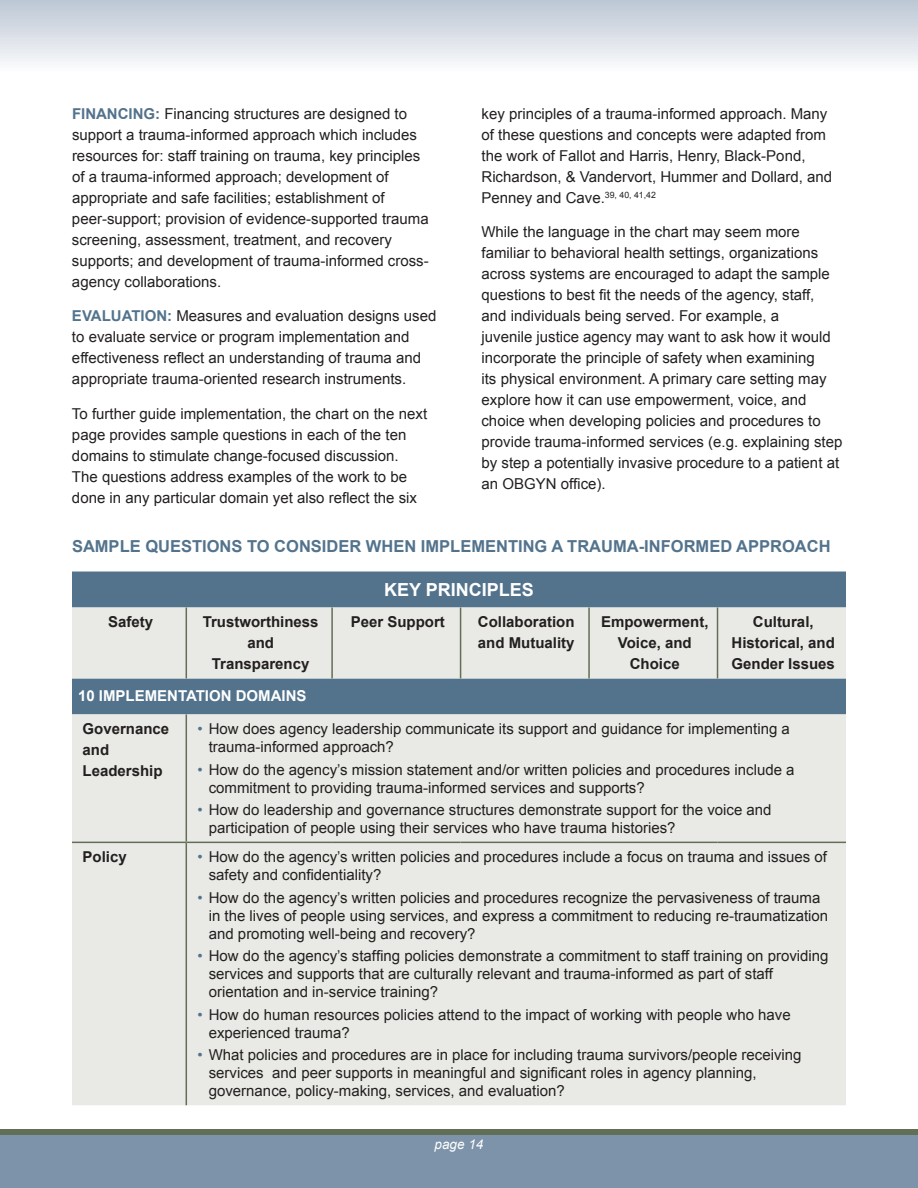
<style>
.page{position:relative;width:918px;height:1188px;background:#fff}
.page>*{position:absolute;margin:0;border:0;box-sizing:border-box;transform-origin:0 0}
.t1{font:700 18px "Arial";color:#fff}
.t2{font:700 16.5px "Arial";color:#53738d}
.t3{font:15px/18px "Arial";color:#231f20}
.t4{font:700 15px/21px "Arial";color:#231f20}
.t5{font:700 15px "Arial";color:#fff}
.t6{font:italic 13.5px "Arial";color:#fff}
.s1{font-weight:700;color:#53738d}
.s2{color:#53738d}
</style>
<div class="page">
<div style="left:0;top:1130px;width:918px;height:58px;background:linear-gradient(to right,#616f56,#616f56)"></div>
<div style="left:0;top:1136px;width:918px;height:52px;background:#7c93a9"></div>
<div style="left:0;top:0;width:918px;height:72px;background:linear-gradient(to bottom,#bcc6d4,#fbfbfc)"></div>
<div style="left:72px;top:572px;width:774px;height:36px;background:#53738d"></div>
<svg style="left:72px;top:608px;width:774px;height:497px;background:#dee0de"></svg>
<hr style="left:186px;top:608px;width:1px;height:70px;background:#616f56">
<hr style="left:331px;top:608px;width:2px;height:70px;background:#616f56">
<hr style="left:460px;top:608px;width:1px;height:70px;background:#616f56">
<hr style="left:588px;top:608px;width:2px;height:70px;background:#616f56">
<hr style="left:717px;top:608px;width:1px;height:70px;background:#616f56">
<hr style="left:186px;top:714px;width:1px;height:128px;background:#616f56">
<hr style="left:72px;top:842px;width:114px;height:1px;background:#616f56">
<hr style="left:186px;top:842px;width:146px;height:1px;background:#616f56">
<hr style="left:186px;top:843px;width:1px;height:262px;background:#616f56">
<hr style="left:332px;top:842px;width:129px;height:1px;background:#616f56">
<hr style="left:461px;top:842px;width:128px;height:1px;background:#616f56">
<hr style="left:589px;top:842px;width:129px;height:1px;background:#616f56">
<hr style="left:718px;top:842px;width:128px;height:1px;background:#616f56">
<p class="t3" style="left:72px;top:105px;width:337px"><span class="s1">FINANCING:</span> Financing structures are designed to</p>
<p class="t3" style="left:482px;top:105px;width:347px">key principles of a trauma-informed approach. Many</p>
<p class="t3" style="left:72px;top:126px;width:347px">support a trauma-informed approach which includes</p>
<p class="t3" style="left:482px;top:126px;width:346px">of these questions and concepts were adapted from</p>
<p class="t3" style="left:72px;top:147px;width:350px">resources for: staff training on trauma, key principles</p>
<p class="t3" style="left:482px;top:147px;width:326px">the work of Fallot and Harris, Henry, Black-Pond,</p>
<p class="t3" style="left:72px;top:168px;width:318px">of a trauma-informed approach; development of</p>
<p class="t3" style="left:482px;top:168px;width:352px">Richardson, &amp; Vandervort, Hummer and Dollard, and</p>
<p class="t3" style="left:72px;top:189px;width:314px">appropriate and safe facilities; establishment of</p>
<p class="t3" style="left:482px;top:189px;width:176px">Penney and Cave.<sup>39,</sup> <sup>40,</sup> <sup>41,42</sup></p>
<p class="t3" style="left:72px;top:210px;width:358px">peer-support; provision of evidence-supported trauma</p>
<p class="t3" style="left:481px;top:223px;width:320px">While the language in the chart may seem more</p>
<p class="t3" style="left:72px;top:231px;width:322px">screening, assessment, treatment, and recovery</p>
<p class="t3" style="left:481px;top:244px;width:338px">familiar to behavioral health settings, organizations</p>
<p class="t3" style="left:72px;top:252px;width:358px">supports; and development of trauma-informed cross-</p>
<p class="t3" style="left:481px;top:265px;width:350px">across systems are encouraged to adapt the sample</p>
<p class="t3" style="left:72px;top:273px;width:151px">agency collaborations.</p>
<p class="t3" style="left:481px;top:286px;width:334px">questions to best fit the needs of the agency, staff,</p>
<p class="t3" style="left:72px;top:307px;width:366px"><span class="s1">EVALUATION:</span> Measures and evaluation designs used</p>
<p class="t3" style="left:481px;top:307px;width:299px">and individuals being served. For example, a</p>
<p class="t3" style="left:72px;top:328px;width:339px">to evaluate service or program implementation and</p>
<p class="t3" style="left:481px;top:328px;width:351px">juvenile justice agency may want to ask how it would</p>
<p class="t3" style="left:72px;top:349px;width:351px">effectiveness reflect an understanding of trauma and</p>
<p class="t3" style="left:481px;top:349px;width:335px">incorporate the principle of safety when examining</p>
<p class="t3" style="left:72px;top:370px;width:336px">appropriate trauma-oriented research instruments.</p>
<p class="t3" style="left:481px;top:369px;width:347px;line-height:21px">its physical environment. A primary care setting may explore how it can use empowerment, voice, and</p>
<p class="t3" style="left:72px;top:405px;width:357px">To further guide implementation, the chart on the next</p>
<p class="t3" style="left:481px;top:412px;width:341px">choice when developing policies and procedures to</p>
<p class="t3" style="left:72px;top:426px;width:336px">page provides sample questions in each of the ten</p>
<p class="t3" style="left:481px;top:433px;width:362px">provide trauma-informed services (e.g. explaining step</p>
<p class="t3" style="left:72px;top:447px;width:328px">domains to stimulate change-focused discussion.</p>
<p class="t3" style="left:481px;top:454px;width:359px">by step a potentially invasive procedure to a patient at</p>
<p class="t3" style="left:72px;top:468px;width:337px">The questions address examples of the work to be</p>
<p class="t3" style="left:481px;top:475px;width:126px">an OBGYN office).</p>
<p class="t3" style="left:72px;top:489px;width:347px">done in any particular domain yet also reflect the six</p>
<h3 class="t2" style="left:72px;top:535px;width:760px">SAMPLE QUESTIONS TO CONSIDER WHEN IMPLEMENTING A TRAUMA-INFORMED APPROACH</h3>
<p class="t1" style="left:384px;top:578px;width:151px">KEY PRINCIPLES</p>
<p class="t4" style="left:108px;top:612px;width:47px">Safety</p>
<p class="t4" style="left:203px;top:612px;width:117px">Trustworthiness</p>
<p class="t4" style="left:351px;top:612px;width:96px">Peer Support</p>
<p class="t4" style="left:478px;top:612px;width:98px">Collaboration</p>
<p class="t4" style="left:601px;top:612px;width:109px">Empowerment,</p>
<p class="t4" style="left:753px;top:612px;width:62px">Cultural,</p>
<p class="t4" style="left:247px;top:633px;width:28px">and</p>
<p class="t4" style="left:478px;top:633px;width:98px">and Mutuality</p>
<p class="t4" style="left:618px;top:633px;width:75px">Voice, and</p>
<p class="t4" style="left:732px;top:633px;width:105px">Historical, and</p>
<p class="t4" style="left:212px;top:654px;width:99px">Transparency</p>
<p class="t4" style="left:630px;top:654px;width:52px">Choice</p>
<p class="t4" style="left:732px;top:654px;width:105px">Gender Issues</p>
<p class="t5" style="left:78px;top:686px;width:230px">10 IMPLEMENTATION DOMAINS</p>
<p class="t4" style="left:83px;top:719px;width:88px">Governance and<br>Leadership</p>
<p class="t3" style="left:209px;top:720px;width:583px;text-indent:-11px"><span class="s2">•</span> How does agency leadership communicate its support and guidance for implementing a trauma-informed approach?</p>
<p class="t3" style="left:209px;top:761px;width:587px;text-indent:-11px"><span class="s2">•</span> How do the agency’s mission statement and/or written policies and procedures include a commitment to providing trauma-informed services and supports?</p>
<p class="t3" style="left:209px;top:801px;width:564px;text-indent:-11px"><span class="s2">•</span> How do leadership and governance structures demonstrate support for the voice and participation of people using their services who have trauma histories?</p>
<p class="t4" style="left:83px;top:847px;width:46px">Policy</p>
<p class="t3" style="left:198px;top:848px;width:631px"><span class="s2">•</span> How do the agency’s written policies and procedures include a focus on trauma and issues of</p>
<p class="t3" style="left:198px;top:889px;width:624px"><span class="s2">•</span> How do the agency’s written policies and procedures recognize the pervasiveness of trauma</p>
<p class="t3" style="left:209px;top:866px;width:174px">safety and confidentiality?</p>
<p class="t3" style="left:209px;top:907px;width:621px">in the lives of people using services, and express a commitment to reducing re-traumatization and promoting well-being and recovery?</p>
<p class="t3" style="left:209px;top:965px;width:566px">services and supports that are culturally relevant and trauma-informed as part of staff orientation and in-service training?</p>
<p class="t3" style="left:209px;top:1024px;width:142px">experienced trauma?</p>
<p class="t3" style="left:209px;top:1064px;width:549px">services and peer supports in meaningful and significant roles in agency planning, governance, policy-making, services, and evaluation?</p>
<p class="t3" style="left:198px;top:947px;width:633px"><span class="s2">•</span> How do the agency’s staffing policies demonstrate a commitment to staff training on providing</p>
<p class="t3" style="left:198px;top:1006px;width:595px"><span class="s2">•</span> How do human resources policies attend to the impact of working with people who have</p>
<p class="t3" style="left:198px;top:1046px;width:605px"><span class="s2">•</span> What policies and procedures are in place for including trauma survivors/people receiving</p>
<p class="t6" style="left:435px;top:1136px;width:50px">page 14</p>
</div>
